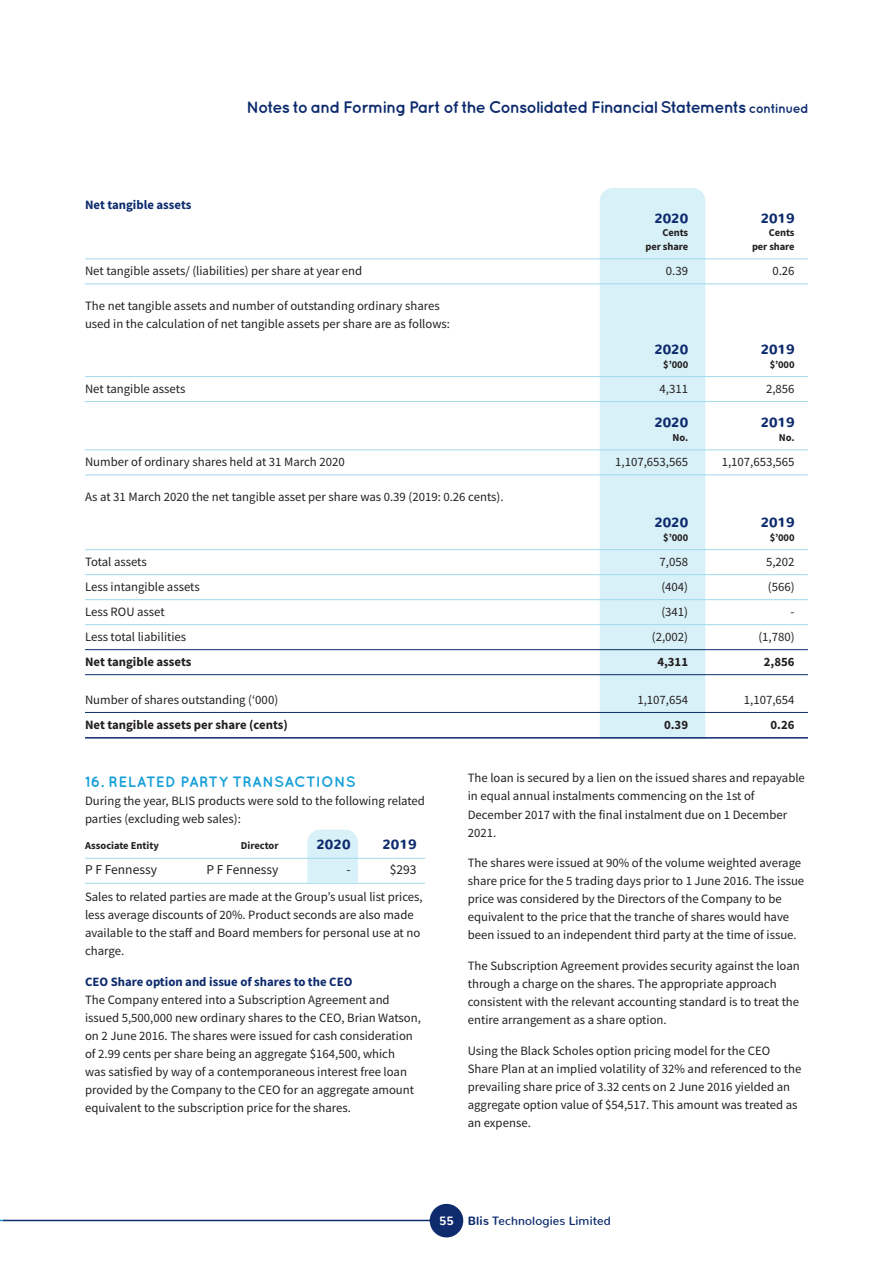
<style>
.page{position:relative;width:893px;height:1263px;background:#fff}
.page>*{position:absolute;margin:0;border:0;box-sizing:border-box;transform-origin:0 0}
.t1{font:700 16.65px "Quicksand";letter-spacing:-.06em;color:#0d2b6d}
.t2{font:700 15px "Quicksand";letter-spacing:.02em;color:#159fd9}
.t3{font:900 13.5px "Nunito";letter-spacing:-.01em;color:#0d2b6d}
.t4{font:13.5px "Source Sans Pro";color:#231f20}
.t5{font:12.75px/18px "Source Sans Pro";color:#231f20}
.t6{font:700 12.75px "Source Sans Pro";color:#231f20}
.t7{font:700 12.75px "Source Sans Pro";color:#0d2b6d}
.t8{font:600 12px "Nunito";letter-spacing:.015em;color:#0d2b6d}
.t9{font:700 10.5px "Source Sans Pro";letter-spacing:-.01em;color:#231f20}
.s1{font-size:13.05px}
.s2{font-weight:800;color:#fff}
.s3{font-weight:800}
</style>
<div class="page">
<hr style="left:3px;top:1220px;width:443px;height:1px;background:#0d2b6d">
<div style="left:430px;top:1204px;width:33px;height:33px;background:#0d2b6d;border-radius:50%"></div>
<div style="left:307px;top:830px;width:51px;height:52px;background:#d8f0f7"></div>
<div style="left:600px;top:188px;width:105px;height:551px;background:#d8f0f7"></div>
<hr style="left:85px;top:258px;width:723px;height:1px;background:#9fdaed">
<hr style="left:85px;top:283px;width:723px;height:1px;background:#9fdaed">
<hr style="left:85px;top:376px;width:723px;height:1px;background:#9fdaed">
<hr style="left:85px;top:401px;width:723px;height:1px;background:#9fdaed">
<hr style="left:85px;top:449px;width:723px;height:1px;background:#9fdaed">
<hr style="left:85px;top:474px;width:723px;height:1px;background:#9fdaed">
<hr style="left:85px;top:549px;width:723px;height:1px;background:#9fdaed">
<hr style="left:85px;top:574px;width:723px;height:1px;background:#9fdaed">
<hr style="left:85px;top:599px;width:723px;height:1px;background:#9fdaed">
<hr style="left:85px;top:624px;width:723px;height:1px;background:#9fdaed">
<hr style="left:85px;top:649px;width:723px;height:1px;background:#0d2b6d">
<hr style="left:85px;top:674px;width:723px;height:1px;background:#0d2b6d">
<hr style="left:85px;top:712px;width:723px;height:1px;background:#0d2b6d">
<hr style="left:85px;top:737px;width:723px;height:1px;background:#0d2b6d">
<hr style="left:85px;top:858px;width:340px;height:1px;background:#9fdaed">
<hr style="left:85px;top:883px;width:340px;height:1px;background:#9fdaed">
<p class="t7" style="left:85px;top:197px;width:108px">Net tangible assets</p>
<h1 class="t1" style="left:246px;top:97px;width:564px">Notes to and Forming Part of the Consolidated Financial Statements <span class="s1">continued</span></h1>
<p class="t3" style="left:654px;top:205px;width:35px">2020</p>
<p class="t3" style="left:761px;top:205px;width:35px">2019</p>
<p class="t9" style="left:662px;top:226px;width:27px">Cents</p>
<p class="t9" style="left:769px;top:226px;width:27px">Cents</p>
<p class="t9" style="left:646px;top:239px;width:44px">per share</p>
<p class="t9" style="left:752px;top:239px;width:44px">per share</p>
<p class="t5" style="left:85px;top:262px;width:279px">Net tangible assets/ (liabilities) per share at year end</p>
<p class="t5" style="left:666px;top:262px;width:24px">0.39</p>
<p class="t5" style="left:772px;top:262px;width:24px">0.26</p>
<p class="t5" style="left:85px;top:297px;width:366px">The net tangible assets and number of outstanding ordinary shares used in the calculation of net tangible assets per share are as follows:</p>
<p class="t3" style="left:654px;top:337px;width:35px">2020</p>
<p class="t3" style="left:761px;top:337px;width:35px">2019</p>
<p class="t9" style="left:663px;top:357px;width:26px">$’000</p>
<p class="t9" style="left:770px;top:357px;width:26px">$’000</p>
<p class="t5" style="left:85px;top:379px;width:102px">Net tangible assets</p>
<p class="t5" style="left:660px;top:379px;width:30px">4,311</p>
<p class="t5" style="left:766px;top:379px;width:30px">2,856</p>
<p class="t3" style="left:654px;top:410px;width:35px">2020</p>
<p class="t3" style="left:761px;top:410px;width:35px">2019</p>
<p class="t9" style="left:673px;top:430px;width:17px">No.</p>
<p class="t9" style="left:779px;top:430px;width:17px">No.</p>
<p class="t5" style="left:85px;top:453px;width:261px">Number of ordinary shares held at 31 March 2020</p>
<p class="t5" style="left:615px;top:453px;width:74px">1,107,653,565</p>
<p class="t5" style="left:722px;top:453px;width:74px">1,107,653,565</p>
<p class="t5" style="left:85px;top:488px;width:420px">As at 31 March 2020 the net tangible asset per share was 0.39 (2019: 0.26 cents).</p>
<p class="t3" style="left:654px;top:510px;width:35px">2020</p>
<p class="t3" style="left:761px;top:510px;width:35px">2019</p>
<p class="t9" style="left:663px;top:530px;width:26px">$’000</p>
<p class="t9" style="left:770px;top:530px;width:26px">$’000</p>
<p class="t5" style="left:85px;top:552px;width:63px">Total assets</p>
<p class="t5" style="left:660px;top:552px;width:30px">7,058</p>
<p class="t5" style="left:766px;top:552px;width:30px">5,202</p>
<p class="t5" style="left:85px;top:577px;width:116px">Less intangible assets</p>
<p class="t5" style="left:661px;top:577px;width:28px">(404)</p>
<p class="t5" style="left:768px;top:577px;width:28px">(566)</p>
<p class="t5" style="left:85px;top:602px;width:81px">Less ROU asset</p>
<p class="t5" style="left:661px;top:602px;width:28px">(341)</p>
<p class="t5" style="left:791px;top:602px;width:5px">-</p>
<p class="t5" style="left:85px;top:627px;width:103px">Less total liabilities</p>
<p class="t5" style="left:652px;top:627px;width:38px">(2,002)</p>
<p class="t5" style="left:758px;top:627px;width:38px">(1,780)</p>
<p class="t6" style="left:85px;top:653px;width:108px">Net tangible assets</p>
<p class="t6" style="left:657px;top:653px;width:32px">4,311</p>
<p class="t6" style="left:764px;top:653px;width:32px">2,856</p>
<p class="t5" style="left:85px;top:690px;width:195px">Number of shares outstanding (‘000)</p>
<p class="t5" style="left:637px;top:690px;width:52px">1,107,654</p>
<p class="t5" style="left:744px;top:690px;width:52px">1,107,654</p>
<p class="t6" style="left:85px;top:716px;width:204px">Net tangible assets per share (cents)</p>
<p class="t6" style="left:664px;top:716px;width:26px">0.39</p>
<p class="t6" style="left:771px;top:716px;width:26px">0.26</p>
<p class="t2" style="left:85px;top:773px;width:272px">16. RELATED PARTY TRANSACTIONS</p>
<p class="t5" style="left:85px;top:792px;width:341px">During the year, BLIS products were sold to the following related parties (excluding web sales):</p>
<p class="t9" style="left:85px;top:839px;width:75px">Associate Entity</p>
<p class="t9" style="left:241px;top:839px;width:39px">Director</p>
<p class="t3" style="left:316px;top:832px;width:36px">2020</p>
<p class="t3" style="left:382px;top:832px;width:36px">2019</p>
<p class="t4" style="left:85px;top:861px;width:73px">P F Fennessy</p>
<p class="t4" style="left:207px;top:861px;width:73px">P F Fennessy</p>
<p class="t4" style="left:346px;top:861px;width:6px">-</p>
<p class="t4" style="left:390px;top:861px;width:28px">$293</p>
<p class="t5" style="left:85px;top:888px;width:339px">Sales to related parties are made at the Group’s usual list prices, less average discounts of 20%. Product seconds are also made available to the staff and Board members for personal use at no charge.</p>
<p class="t7" style="left:85px;top:973px;width:269px">CEO Share option and issue of shares to the CEO</p>
<p class="t5" style="left:85px;top:990px;width:337px">The Company entered into a Subscription Agreement and issued 5,500,000 new ordinary shares to the CEO, Brian Watson, on 2 June 2016. The shares were issued for cash consideration of 2.99 cents per share being an aggregate $164,500, which<br>was satisfied by way of a contemporaneous interest free loan provided by the Company to the CEO for an aggregate amount equivalent to the subscription price for the shares.</p>
<p class="t5" style="left:468px;top:769px;width:339px">The loan is secured by a lien on the issued shares and repayable in equal annual instalments commencing on the 1st of December 2017 with the final instalment due on 1 December 2021.</p>
<p class="t5" style="left:468px;top:854px;width:338px">The shares were issued at 90% of the volume weighted average share price for the 5 trading days prior to 1 June 2016. The issue price was considered by the Directors of the Company to be equivalent to the price that the tranche of shares would have been issued to an independent third party at the time of issue.</p>
<p class="t5" style="left:468px;top:957px;width:333px">The Subscription Agreement provides security against the loan through a charge on the shares. The appropriate approach consistent with the relevant accounting standard is to treat the entire arrangement as a share option.</p>
<p class="t5" style="left:468px;top:1041px;width:335px">Using the Black Scholes option pricing model for the CEO Share Plan at an implied volatility of 32% and referenced to the prevailing share price of 3.32 cents on 2 June 2016 yielded an aggregate option value of $54,517. This amount was treated as an expense.</p>
<p class="t8" style="left:439px;top:1210px;width:173px"><span class="s2">55</span> <span class="s3">Blis</span> Technologies Limited</p>
</div>
